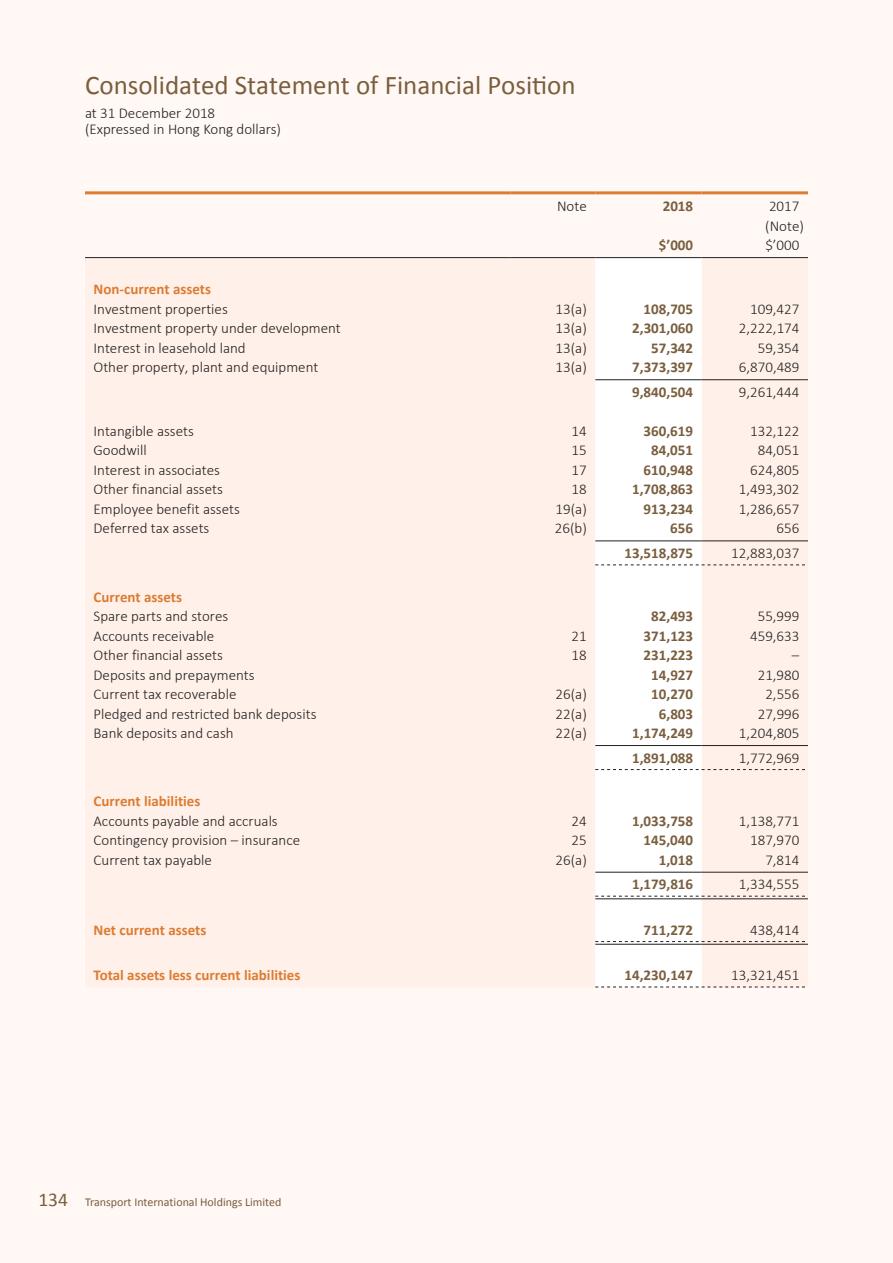
<style>
.page{position:relative;width:893px;height:1263px;background:#fff8f5}
.page>*{position:absolute;margin:0;border:0;box-sizing:border-box;transform-origin:0 0}
.t1{font:27px "Calibri";color:#7a5e3e}
.t2{font:300 15px/16.5px "Calibri";color:#231f20}
.t3{font:700 15px "Calibri";color:#7a5e3e}
.t4{font:700 15px "Calibri";color:#dc7c32}
.t5{font:12px "Calibri";color:#7a5e3e}
.s1{font-size:19.5px}
</style>
<div class="page">
<div style="left:85px;top:258px;width:723px;height:729px;background:#fff1ea"></div>
<div style="left:595px;top:258px;width:107px;height:729px;background:#fff"></div>
<hr style="left:85px;top:191px;width:425px;height:3px;background:#dc7c32">
<hr style="left:510px;top:191px;width:85px;height:3px;background:#dc7c32">
<hr style="left:595px;top:191px;width:107px;height:3px;background:#dc7c32">
<hr style="left:702px;top:191px;width:106px;height:3px;background:#dc7c32">
<hr style="left:85px;top:257px;width:425px;height:1px;background:#231f20">
<hr style="left:510px;top:257px;width:85px;height:1px;background:#231f20">
<hr style="left:595px;top:257px;width:107px;height:1px;background:#231f20">
<hr style="left:702px;top:257px;width:106px;height:1px;background:#231f20">
<hr style="left:595px;top:379px;width:107px;height:1px;background:#231f20">
<hr style="left:702px;top:379px;width:106px;height:1px;background:#231f20">
<hr style="left:595px;top:540px;width:107px;height:1px;background:#231f20">
<hr style="left:702px;top:540px;width:106px;height:1px;background:#231f20">
<svg style="left:595px;top:564px;width:210px;height:1px"></svg>
<hr style="left:595px;top:745px;width:107px;height:1px;background:#231f20">
<hr style="left:702px;top:745px;width:106px;height:1px;background:#231f20">
<svg style="left:595px;top:769px;width:210px;height:1px"></svg>
<hr style="left:595px;top:872px;width:107px;height:1px;background:#231f20">
<hr style="left:702px;top:872px;width:106px;height:1px;background:#231f20">
<hr style="left:595px;top:898px;width:107px;height:1px;background:#231f20">
<svg style="left:595px;top:896px;width:210px;height:1px"></svg>
<hr style="left:702px;top:898px;width:106px;height:1px;background:#231f20">
<hr style="left:595px;top:944px;width:107px;height:1px;background:#231f20">
<svg style="left:595px;top:941px;width:210px;height:1px"></svg>
<hr style="left:702px;top:944px;width:106px;height:1px;background:#231f20">
<svg style="left:595px;top:987px;width:210px;height:1px"></svg>
<h1 class="t1" style="left:85px;top:69px;width:492px">Consolidated Statement of Financial Position</h1>
<p class="t2" style="left:85px;top:105px;width:198px">at 31 December 2018 (Expressed in Hong Kong dollars)</p>
<p class="t2" style="left:557px;top:198px;width:31px">Note</p>
<p class="t3" style="left:663px;top:197px;width:32px">2018</p>
<p class="t2" style="left:765px;top:196px;width:40px;line-height:19.5px">2017 (Note)</p>
<p class="t3" style="left:659px;top:236px;width:36px">$’000</p>
<p class="t2" style="left:765px;top:237px;width:36px">$’000</p>
<p class="t4" style="left:94px;top:280px;width:119px">Non-current assets</p>
<p class="t2" style="left:94px;top:300px;width:136px">Investment properties</p>
<p class="t2" style="left:556px;top:300px;width:33px">13(a)</p>
<p class="t3" style="left:644px;top:299px;width:51px">108,705</p>
<p class="t2" style="left:750px;top:300px;width:51px">109,427</p>
<p class="t2" style="left:94px;top:320px;width:249px">Investment property under development</p>
<p class="t2" style="left:556px;top:320px;width:33px">13(a)</p>
<p class="t3" style="left:632px;top:319px;width:62px">2,301,060</p>
<p class="t2" style="left:739px;top:320px;width:62px">2,222,174</p>
<p class="t2" style="left:94px;top:339px;width:154px">Interest in leasehold land</p>
<p class="t2" style="left:556px;top:339px;width:33px">13(a)</p>
<p class="t3" style="left:651px;top:338px;width:43px">57,342</p>
<p class="t2" style="left:758px;top:339px;width:43px">59,354</p>
<p class="t2" style="left:94px;top:359px;width:226px">Other property, plant and equipment</p>
<p class="t2" style="left:556px;top:359px;width:33px">13(a)</p>
<p class="t3" style="left:632px;top:358px;width:62px">7,373,397</p>
<p class="t2" style="left:739px;top:359px;width:62px">6,870,489</p>
<p class="t3" style="left:632px;top:383px;width:62px">9,840,504</p>
<p class="t2" style="left:739px;top:383px;width:62px">9,261,444</p>
<p class="t2" style="left:94px;top:422px;width:102px">Intangible assets</p>
<p class="t2" style="left:572px;top:422px;width:17px">14</p>
<p class="t3" style="left:644px;top:422px;width:51px">360,619</p>
<p class="t2" style="left:750px;top:422px;width:51px">132,122</p>
<p class="t2" style="left:94px;top:442px;width:55px">Goodwill</p>
<p class="t2" style="left:572px;top:442px;width:17px">15</p>
<p class="t3" style="left:651px;top:441px;width:43px">84,051</p>
<p class="t2" style="left:758px;top:442px;width:43px">84,051</p>
<p class="t2" style="left:94px;top:461px;width:128px">Interest in associates</p>
<p class="t2" style="left:572px;top:461px;width:17px">17</p>
<p class="t3" style="left:644px;top:461px;width:51px">610,948</p>
<p class="t2" style="left:750px;top:461px;width:51px">624,805</p>
<p class="t2" style="left:94px;top:481px;width:131px">Other financial assets</p>
<p class="t2" style="left:572px;top:481px;width:17px">18</p>
<p class="t3" style="left:632px;top:480px;width:62px">1,708,863</p>
<p class="t2" style="left:739px;top:481px;width:62px">1,493,302</p>
<p class="t2" style="left:94px;top:500px;width:148px">Employee benefit assets</p>
<p class="t2" style="left:556px;top:500px;width:33px">19(a)</p>
<p class="t3" style="left:644px;top:500px;width:51px">913,234</p>
<p class="t2" style="left:739px;top:500px;width:62px">1,286,657</p>
<p class="t2" style="left:94px;top:520px;width:117px">Deferred tax assets</p>
<p class="t2" style="left:555px;top:520px;width:33px">26(b)</p>
<p class="t3" style="left:670px;top:519px;width:24px">656</p>
<p class="t2" style="left:777px;top:520px;width:24px">656</p>
<p class="t3" style="left:625px;top:544px;width:70px">13,518,875</p>
<p class="t2" style="left:731px;top:545px;width:70px">12,883,037</p>
<p class="t4" style="left:94px;top:587px;width:90px">Current assets</p>
<p class="t2" style="left:94px;top:608px;width:136px">Spare parts and stores</p>
<p class="t3" style="left:651px;top:607px;width:43px">82,493</p>
<p class="t2" style="left:758px;top:608px;width:43px">55,999</p>
<p class="t2" style="left:94px;top:627px;width:122px">Accounts receivable</p>
<p class="t2" style="left:572px;top:627px;width:17px">21</p>
<p class="t3" style="left:644px;top:626px;width:51px">371,123</p>
<p class="t2" style="left:750px;top:627px;width:51px">459,633</p>
<p class="t2" style="left:94px;top:647px;width:131px">Other financial assets</p>
<p class="t2" style="left:572px;top:647px;width:17px">18</p>
<p class="t3" style="left:644px;top:646px;width:51px">231,223</p>
<p class="t2" style="left:792px;top:647px;width:9px">–</p>
<p class="t2" style="left:94px;top:666px;width:163px">Deposits and prepayments</p>
<p class="t3" style="left:651px;top:665px;width:43px">14,927</p>
<p class="t2" style="left:758px;top:666px;width:43px">21,980</p>
<p class="t2" style="left:94px;top:686px;width:144px">Current tax recoverable</p>
<p class="t2" style="left:556px;top:686px;width:33px">26(a)</p>
<p class="t3" style="left:651px;top:685px;width:43px">10,270</p>
<p class="t2" style="left:765px;top:686px;width:36px">2,556</p>
<p class="t2" style="left:94px;top:705px;width:224px">Pledged and restricted bank deposits</p>
<p class="t2" style="left:556px;top:705px;width:33px">22(a)</p>
<p class="t3" style="left:659px;top:704px;width:36px">6,803</p>
<p class="t2" style="left:758px;top:705px;width:43px">27,996</p>
<p class="t2" style="left:94px;top:725px;width:142px">Bank deposits and cash</p>
<p class="t2" style="left:556px;top:725px;width:33px">22(a)</p>
<p class="t3" style="left:632px;top:724px;width:62px">1,174,249</p>
<p class="t2" style="left:739px;top:725px;width:62px">1,204,805</p>
<p class="t3" style="left:632px;top:748px;width:62px">1,891,088</p>
<p class="t2" style="left:739px;top:749px;width:62px">1,772,969</p>
<p class="t4" style="left:94px;top:792px;width:108px">Current liabilities</p>
<p class="t2" style="left:94px;top:812px;width:186px">Accounts payable and accruals</p>
<p class="t2" style="left:572px;top:812px;width:17px">24</p>
<p class="t3" style="left:632px;top:811px;width:62px">1,033,758</p>
<p class="t2" style="left:739px;top:812px;width:62px">1,138,771</p>
<p class="t2" style="left:94px;top:832px;width:208px">Contingency provision – insurance</p>
<p class="t2" style="left:572px;top:832px;width:17px">25</p>
<p class="t3" style="left:644px;top:831px;width:51px">145,040</p>
<p class="t2" style="left:750px;top:832px;width:51px">187,970</p>
<p class="t2" style="left:94px;top:851px;width:120px">Current tax payable</p>
<p class="t2" style="left:556px;top:851px;width:33px">26(a)</p>
<p class="t3" style="left:659px;top:850px;width:36px">1,018</p>
<p class="t2" style="left:765px;top:851px;width:36px">7,814</p>
<p class="t3" style="left:632px;top:875px;width:62px">1,179,816</p>
<p class="t2" style="left:739px;top:876px;width:62px">1,334,555</p>
<p class="t4" style="left:94px;top:920px;width:114px">Net current assets</p>
<p class="t3" style="left:644px;top:920px;width:51px">711,272</p>
<p class="t2" style="left:750px;top:921px;width:51px">438,414</p>
<p class="t4" style="left:94px;top:966px;width:208px">Total assets less current liabilities</p>
<p class="t3" style="left:625px;top:966px;width:70px">14,230,147</p>
<p class="t2" style="left:731px;top:967px;width:70px">13,321,451</p>
<p class="t5" style="left:38px;top:1194px;width:245px"><span class="s1">134</span> Transport International Holdings Limited</p>
</div>
